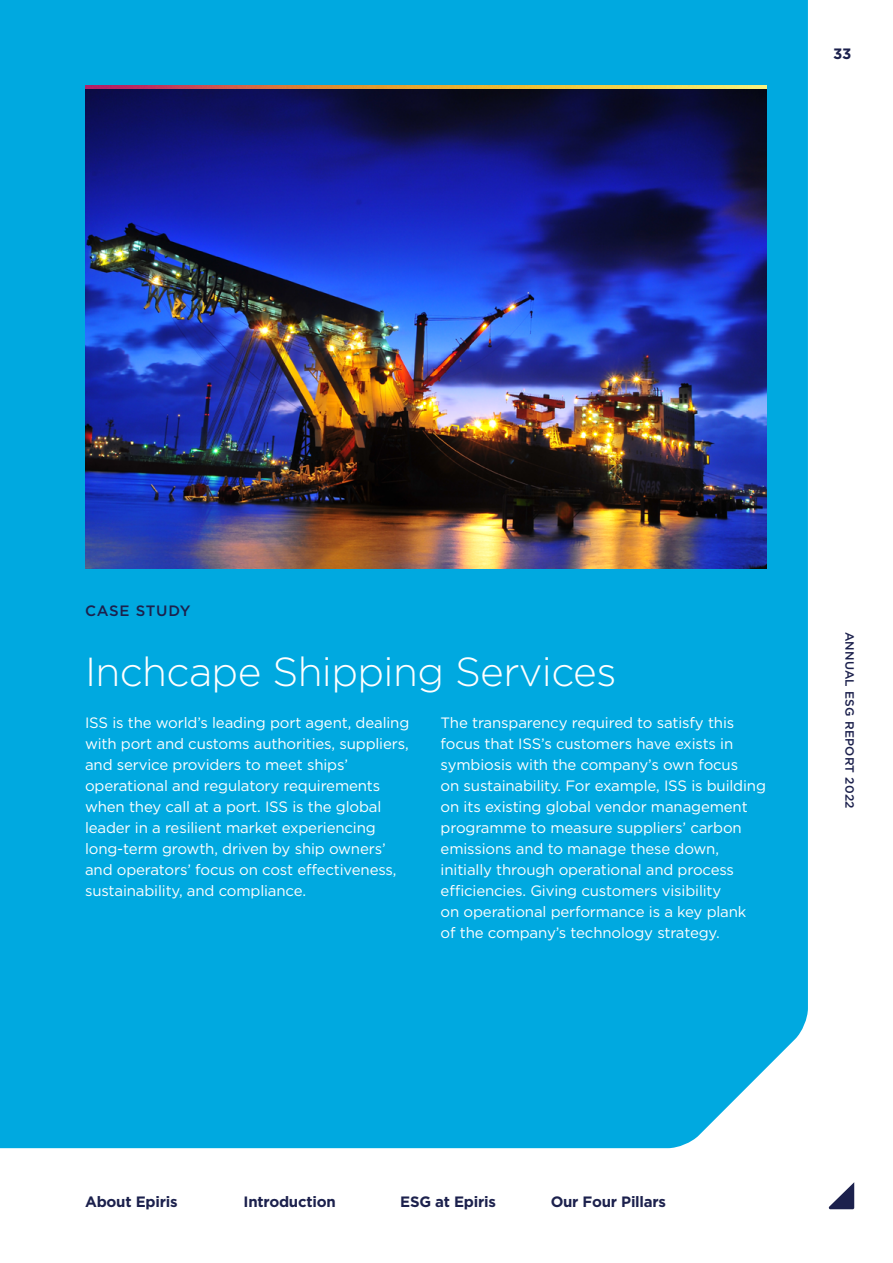
<style>
.page{position:relative;width:893px;height:1263px;background:#fff}
.page>*{position:absolute;margin:0;border:0;box-sizing:border-box;transform-origin:0 0}
.t1{font:300 40.5px "Gotham";letter-spacing:-.015em;color:#fff}
.t2{font:15px/21px "Gotham";letter-spacing:-.01em;color:#fff}
.t3{font:700 15px "Gotham";letter-spacing:-.015em;color:#1c214d}
.t4{font:500 15px "Gotham";letter-spacing:.05em;color:#1c214d}
.t5{font:500 12px "Gotham";letter-spacing:.02em;color:#1c214d}
</style>
<div class="page">
<div style="left:0;top:0;width:808px;height:1148px;background:#00a9e0"></div>
<img style="left:85px;top:89px;width:682px;height:479px">
<img style="left:85px;top:85px;width:682px;height:4px">
<svg style="left:828px;top:1182px;width:26px;height:27px"></svg>
<p class="t3" style="left:833px;top:44px;width:20px">33</p>
<p class="t4" style="left:85px;top:601px;width:107px">CASE STUDY</p>
<h1 class="t1" style="left:85px;top:646px;width:533px">Inchcape Shipping Services</h1>
<p class="t2" style="left:85px;top:712px;width:326px">ISS is the world’s leading port agent, dealing with port and customs authorities, suppliers, and service providers to meet ships’ operational and regulatory requirements when they call at a port. ISS is the global leader in a resilient market experiencing long-term growth, driven by ship owners’ and operators’ focus on cost effectiveness, sustainability, and compliance.</p>
<p class="t2" style="left:441px;top:712px;width:327px">The transparency required to satisfy this focus that ISS’s customers have exists in symbiosis with the company’s own focus<br>on sustainability. For example, ISS is building on its existing global vendor management programme to measure suppliers’ carbon emissions and to manage these down, initially through operational and process efficiencies. Giving customers visibility<br>on operational performance is a key plank<br>of the company’s technology strategy.</p>
<p class="t5" style="left:858px;top:631px;width:179px;rotate:90deg">ANNUAL ESG REPORT 2022</p>
<p class="t3" style="left:85px;top:1192px;width:94px">About Epiris</p>
<p class="t3" style="left:244px;top:1192px;width:94px">Introduction</p>
<p class="t3" style="left:400px;top:1192px;width:97px">ESG at Epiris</p>
<p class="t3" style="left:551px;top:1192px;width:117px">Our Four Pillars</p>
</div>
